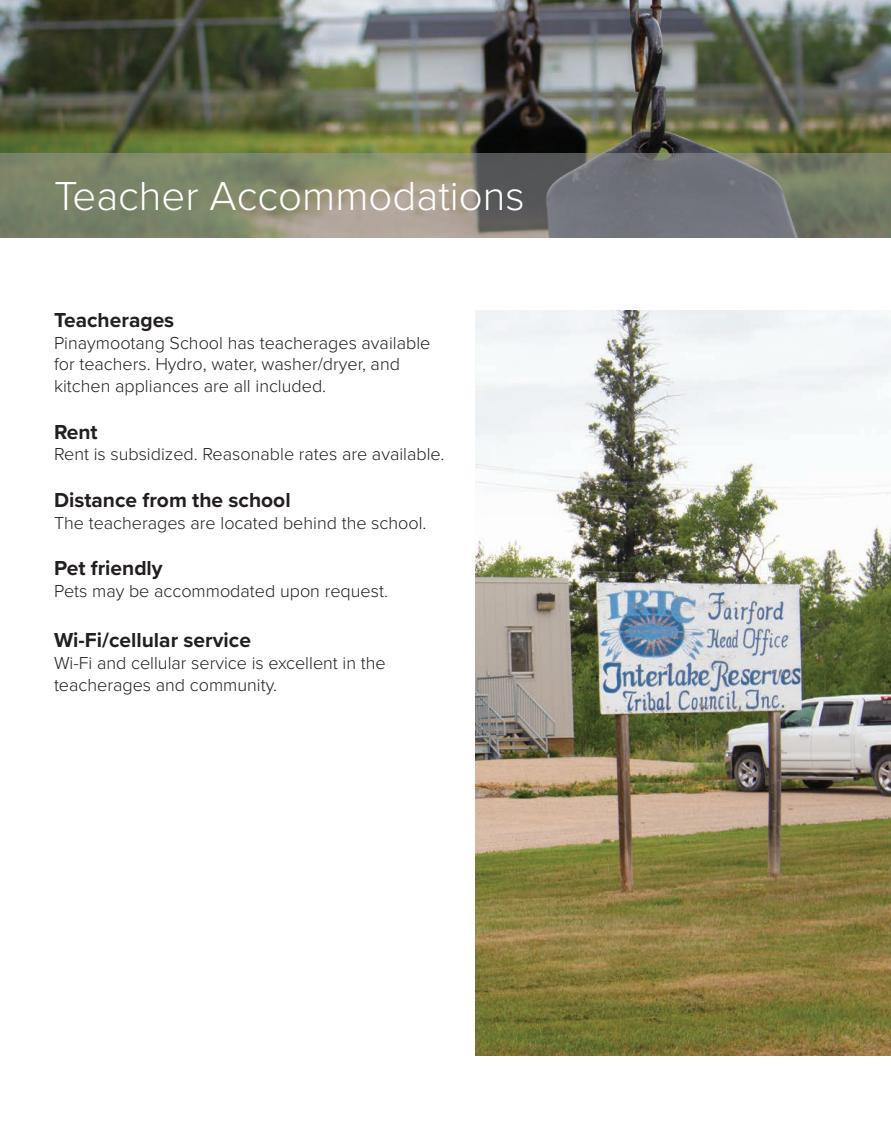
<style>
.page{position:relative;width:891px;height:1134px;background:#fff}
.page>*{position:absolute;margin:0;border:0;box-sizing:border-box;transform-origin:0 0}
.t1{font:300 42px "Proxima Nova";color:#fff}
.Copy_Header{font:700 21px "Proxima Nova";color:#231f20}
.Copy{font:300 18px/21.6px "Proxima Nova";color:#231f20}
</style>
<div class="page">
<img style="left:0;top:0;width:891px;height:153px">
<svg style="left:0;top:153px;width:891px;height:85px;background:#7d8072"></svg>
<img style="left:475px;top:310px;width:416px;height:746px">
<p class="t1" style="left:54px;top:164px;width:472px">Teacher Accommodations</p>
<p class="Copy_Header" style="left:54px;top:304px;width:122px">Teacherages</p>
<p class="Copy" style="left:54px;top:331px;width:378px">Pinaymootang School has teacherages available for teachers. Hydro, water, washer/dryer, and kitchen appliances are all included.</p>
<p class="Copy_Header" style="left:54px;top:416px;width:45px">Rent</p>
<p class="Copy" style="left:54px;top:443px;width:392px">Rent is subsidized. Reasonable rates are available.</p>
<p class="Copy_Header" style="left:54px;top:484px;width:238px">Distance from the school</p>
<p class="Copy" style="left:54px;top:511px;width:374px">The teacherages are located behind the school.</p>
<p class="Copy_Header" style="left:54px;top:553px;width:110px">Pet friendly</p>
<p class="Copy" style="left:54px;top:579px;width:335px">Pets may be accommodated upon request.</p>
<p class="Copy_Header" style="left:54px;top:625px;width:199px">Wi-Fi/cellular service</p>
<p class="Copy" style="left:54px;top:651px;width:333px">Wi-Fi and cellular service is excellent in the teacherages and community.</p>
</div>
